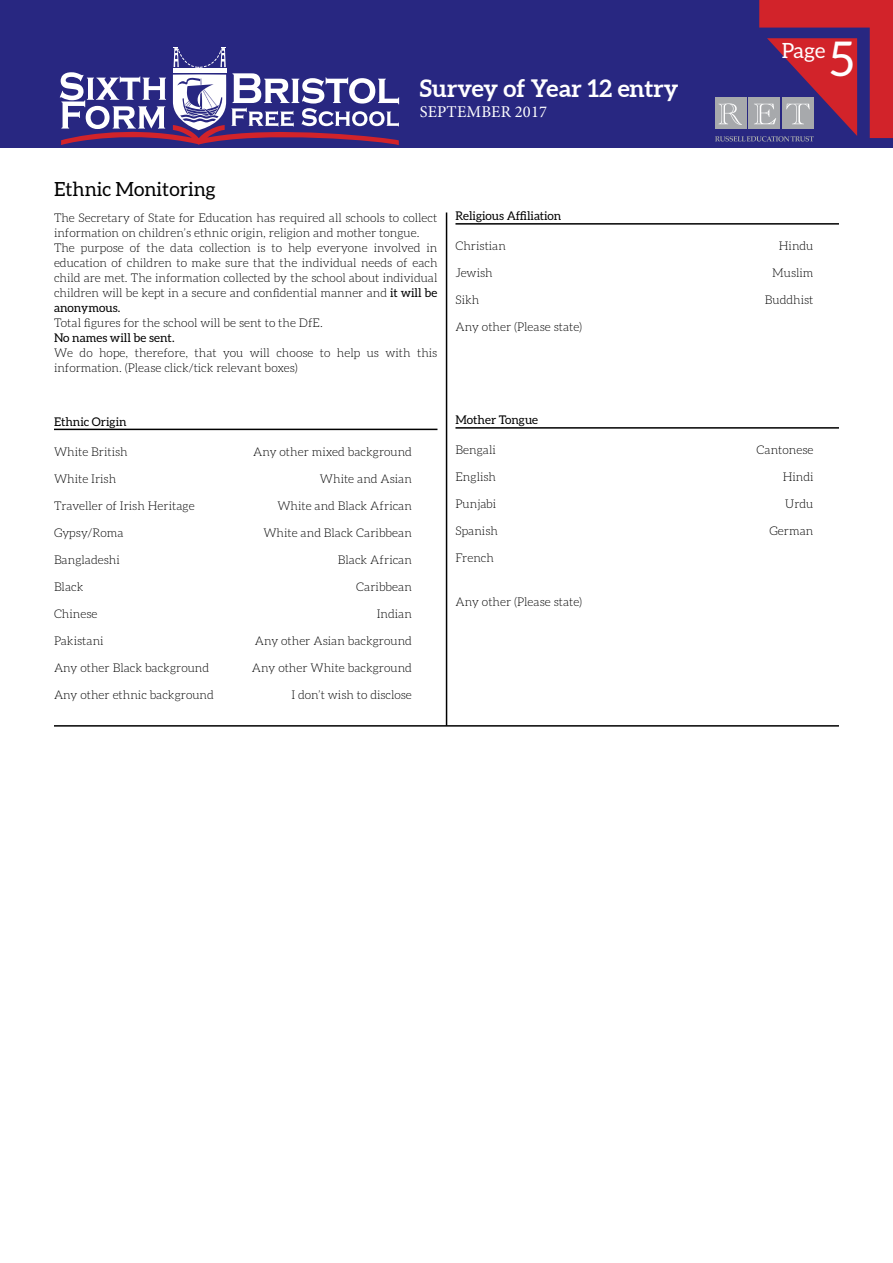
<style>
.page{position:relative;width:893px;height:1263px;background:#fff}
.page>*{position:absolute;margin:0;border:0;box-sizing:border-box;transform-origin:0 0}
.t1{font:48px "Aleo";color:#fff}
.t2{font:700 24px "Aleo";color:#fff}
.t3{font:21px "Aleo";color:#fff}
.t4{font:19.5px "Aleo";color:#000}
.t5{font:16.5px "Minion Pro";letter-spacing:.01em;color:#fff}
.t6{font:300 12px/15px "Aleo";color:#000}
.t7{font:12px "Aleo";color:#000}
.s1{font-weight:400}
</style>
<div class="page">
<hr style="left:54px;top:429px;width:383px;height:1px;background:#000">
<hr style="left:455px;top:223px;width:384px;height:2px;background:#000">
<hr style="left:455px;top:427px;width:384px;height:2px;background:#000">
<div style="left:0;top:0;width:893px;height:147px;background:#282781"></div>
<div style="left:870px;top:0;width:23px;height:138px;background:#d2232a"></div>
<div style="left:759px;top:0;width:134px;height:28px;background:#d2232a"></div>
<svg style="left:715px;top:38px;width:142px;height:103px"></svg>
<svg style="left:60px;top:47px;width:339px;height:98px"></svg>
<hr style="left:446px;top:212px;width:1px;height:514px;background:#000">
<hr style="left:54px;top:725px;width:785px;height:2px;background:#000">
<h2 class="t2" style="left:420px;top:74px;width:260px">Survey of Year 12 entry</h2>
<h3 class="t5" style="left:420px;top:100px;width:129px">SEPTEMBER 2017</h3>
<h3 class="t3" style="left:782px;top:39px;width:45px">Page</h3>
<h1 class="t1" style="left:830px;top:32px;width:26px">5</h1>
<h3 class="t4" style="left:54px;top:178px;width:163px">Ethnic Monitoring</h3>
<p class="t6" style="left:54px;top:210px;width:385px">The Secretary of State for Education has required all schools to collect information on children’s ethnic origin, religion and mother tongue.<br>The purpose of the data collection is to help everyone involved in education of children to make sure that the individual needs of each child are met. The information collected by the school about individual children will be kept in a secure and confidential manner and <span class="s1">it will be anonymous.</span></p>
<p class="t6" style="left:54px;top:315px;width:270px">Total figures for the school will be sent to the DfE.</p>
<p class="t7" style="left:54px;top:331px;width:122px">No names will be sent.</p>
<p class="t6" style="left:54px;top:345px;width:385px">We do hope, therefore, that you will choose to help us with this information. (Please click/tick relevant boxes)</p>
<p class="t7" style="left:54px;top:415px;width:74px">Ethnic Origin</p>
<p class="t6" style="left:54px;top:444px;width:75px">White British</p>
<p class="t6" style="left:253px;top:444px;width:160px">Any other mixed background</p>
<p class="t6" style="left:54px;top:471px;width:64px">White Irish</p>
<p class="t6" style="left:320px;top:471px;width:94px">White and Asian</p>
<p class="t6" style="left:54px;top:498px;width:142px">Traveller of Irish Heritage</p>
<p class="t6" style="left:277px;top:498px;width:136px">White and Black African</p>
<p class="t6" style="left:54px;top:525px;width:71px">Gypsy/Roma</p>
<p class="t6" style="left:263px;top:525px;width:150px">White and Black Caribbean</p>
<p class="t6" style="left:54px;top:552px;width:67px">Bangladeshi</p>
<p class="t6" style="left:338px;top:552px;width:76px">Black African</p>
<p class="t6" style="left:54px;top:579px;width:31px">Black</p>
<p class="t6" style="left:356px;top:579px;width:57px">Caribbean</p>
<p class="t6" style="left:54px;top:606px;width:45px">Chinese</p>
<p class="t6" style="left:377px;top:606px;width:37px">Indian</p>
<p class="t6" style="left:54px;top:633px;width:51px">Pakistani</p>
<p class="t6" style="left:255px;top:633px;width:159px">Any other Asian background</p>
<p class="t6" style="left:54px;top:660px;width:157px">Any other Black background</p>
<p class="t6" style="left:252px;top:660px;width:162px">Any other White background</p>
<p class="t6" style="left:54px;top:687px;width:161px">Any other ethnic background</p>
<p class="t6" style="left:291px;top:687px;width:122px">I don’t wish to disclose</p>
<p class="t7" style="left:455px;top:209px;width:107px">Religious Affiliation</p>
<p class="t6" style="left:455px;top:238px;width:52px">Christian</p>
<p class="t6" style="left:779px;top:238px;width:36px">Hindu</p>
<p class="t6" style="left:455px;top:265px;width:39px">Jewish</p>
<p class="t6" style="left:772px;top:265px;width:43px">Muslim</p>
<p class="t6" style="left:455px;top:292px;width:25px">Sikh</p>
<p class="t6" style="left:765px;top:292px;width:50px">Buddhist</p>
<p class="t6" style="left:455px;top:319px;width:128px">Any other (Please state)</p>
<p class="t7" style="left:455px;top:413px;width:84px">Mother Tongue</p>
<p class="t6" style="left:455px;top:442px;width:42px">Bengali</p>
<p class="t6" style="left:757px;top:442px;width:58px">Cantonese</p>
<p class="t6" style="left:455px;top:469px;width:42px">English</p>
<p class="t6" style="left:783px;top:469px;width:32px">Hindi</p>
<p class="t6" style="left:455px;top:496px;width:42px">Punjabi</p>
<p class="t6" style="left:785px;top:496px;width:30px">Urdu</p>
<p class="t6" style="left:455px;top:523px;width:44px">Spanish</p>
<p class="t6" style="left:769px;top:523px;width:46px">German</p>
<p class="t6" style="left:455px;top:550px;width:40px">French</p>
<p class="t6" style="left:455px;top:594px;width:128px">Any other (Please state)</p>
</div>
